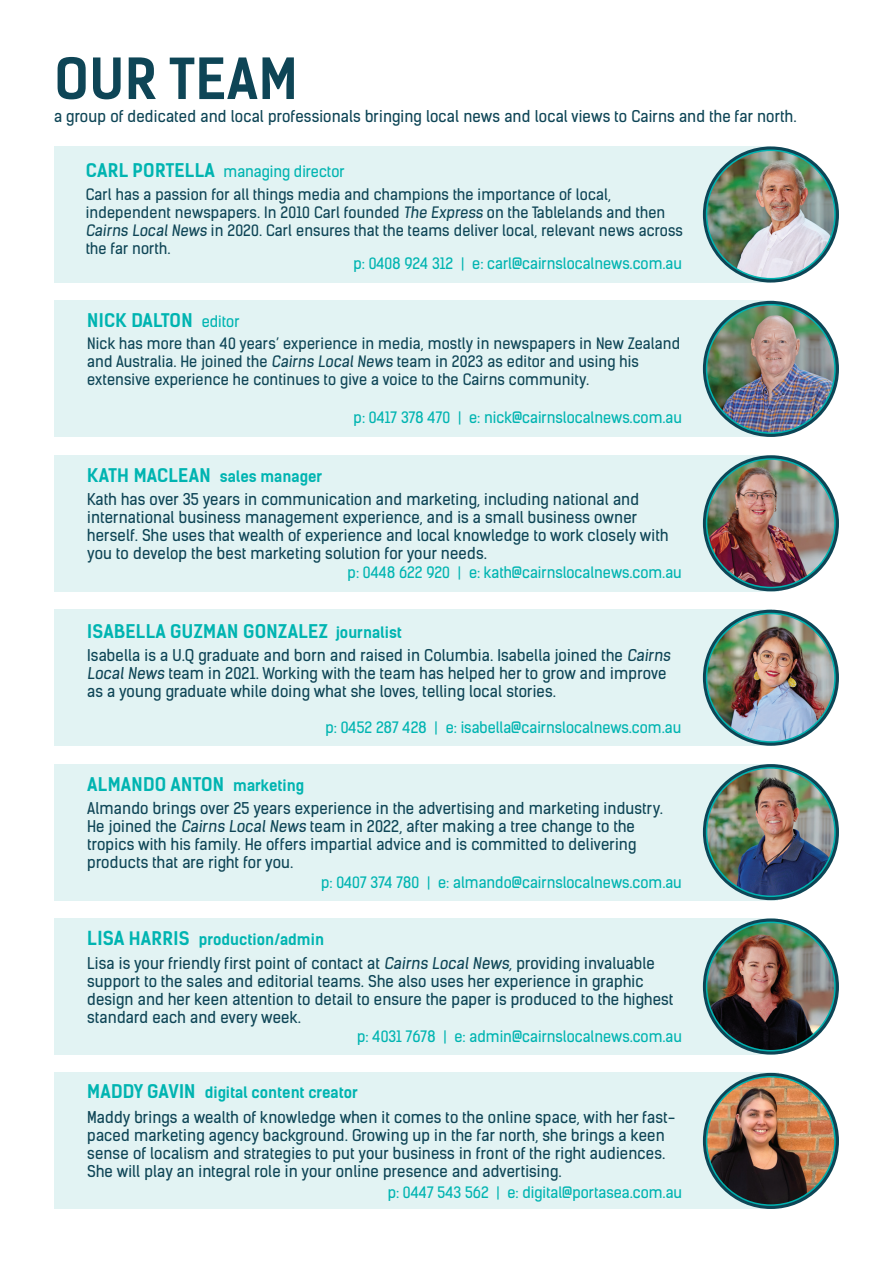
<style>
.page{position:relative;width:893px;height:1263px;background:#fff}
.page>*{position:absolute;margin:0;border:0;box-sizing:border-box;transform-origin:0 0}
.t1{font:700 54px "Kelson Sans";letter-spacing:.015em;color:#0e4556}
.t2{font:700 18px "Kelson Sans";letter-spacing:.015em;color:#00b4b1}
.t3{font:15.45px/18px "Kelson Sans";letter-spacing:.01em;color:#0e4556}
.t4{font:15px/18px "Kelson Sans";letter-spacing:.01em;color:#0e4556}
.t5{font:15px "Kelson Sans";color:#00b4b1}
.t6{font:700 15px "Kelson Sans";color:#00b4b1}
.s1{font-weight:700;font-size:18px;color:#00b4b1}
.s2{color:#00b4b1}
.s3{font-weight:400;font-size:15px}
.s4{font-size:18px}
.s5{font-size:15px}
.s6{font-size:18.45px}
</style>
<div class="page">
<div style="left:54px;top:301px;width:720px;height:136px;background:#e2f3f3"></div>
<svg style="left:703px;top:301px;width:136px;height:136px;background:#11626e"></svg>
<img style="left:707px;top:305px;width:128px;height:128px;border-radius:64px">
<div style="left:54px;top:455px;width:724px;height:136px;background:#e2f3f3"></div>
<svg style="left:703px;top:455px;width:136px;height:136px;background:#13636f"></svg>
<img style="left:707px;top:459px;width:128px;height:128px;border-radius:64px">
<div style="left:54px;top:610px;width:718px;height:136px;background:#e2f3f3"></div>
<svg style="left:703px;top:610px;width:136px;height:136px;background:#145c69"></svg>
<img style="left:707px;top:613px;width:128px;height:129px;border-radius:64px">
<div style="left:54px;top:764px;width:723px;height:136px;background:#e2f3f3"></div>
<svg style="left:703px;top:764px;width:136px;height:136px;background:#12626e"></svg>
<img style="left:707px;top:768px;width:128px;height:128px;border-radius:64px">
<div style="left:54px;top:918px;width:723px;height:136px;background:#e2f3f3"></div>
<svg style="left:703px;top:918px;width:136px;height:136px;background:#185f6c"></svg>
<img style="left:707px;top:922px;width:128px;height:129px;border-radius:64px">
<div style="left:54px;top:146px;width:717px;height:137px;background:#e2f3f3"></div>
<svg style="left:703px;top:146px;width:136px;height:137px;background:#1c616e"></svg>
<img style="left:707px;top:150px;width:128px;height:129px;border-radius:64px">
<div style="left:54px;top:1073px;width:724px;height:136px;background:#e2f3f3"></div>
<svg style="left:703px;top:1073px;width:136px;height:136px;background:#11626e"></svg>
<img style="left:707px;top:1077px;width:128px;height:128px;border-radius:64px">
<h1 class="t1" style="left:54px;top:46px;width:245px">OUR TEAM</h1>
<p class="t3" style="left:54px;top:107px;width:744px">a group of dedicated and local professionals bringing local news and local views to Cairns and the far north.</p>
<p class="t4" style="left:86px;top:161px;width:527px;line-height:22.4px"><span class="s1">CARL PORTELLA</span> <span class="s2">managing director<br></span>Carl has a passion for all things media and champions the importance of local,</p>
<p class="t4" style="left:86px;top:203px;width:599px">independent newspapers. In 2010 Carl founded The Express on the Tablelands and then<br>Cairns Local News in 2020. Carl ensures that the teams deliver local, relevant news across the far north.</p>
<p class="t5" style="left:353px;top:254px;width:330px">p: 0408 924 312 | e: carl@cairnslocalnews.com.au</p>
<p class="t2" style="left:87px;top:309px;width:154px">NICK DALTON <span class="s3">editor</span></p>
<p class="t4" style="left:87px;top:335px;width:595px">Nick has more than 40 years’ experience in media, mostly in newspapers in New Zealand and Australia. He joined the Cairns Local News team in 2023 as editor and using his extensive experience he continues to give a voice to the Cairns community.</p>
<p class="t5" style="left:354px;top:409px;width:330px">p: 0417 378 470 | e: nick@cairnslocalnews.com.au</p>
<p class="t6" style="left:87px;top:468px;width:236px"><span class="s4">KATH MACLEAN</span> sales manager</p>
<p class="t3" style="left:87px;top:491px;width:583px">Kath has over 35 years in communication and marketing, including national and international business management experience, and is a small business owner herself. She uses that wealth of experience and local knowledge to work closely with you to develop the best marketing solution for your needs.</p>
<p class="t5" style="left:348px;top:563px;width:336px">p: 0448 622 920 | e: kath@cairnslocalnews.com.au</p>
<p class="t2" style="left:87px;top:620px;width:316px">ISABELLA GUZMAN GONZALEZ <span class="s5">journalist</span></p>
<p class="t3" style="left:87px;top:646px;width:587px">Isabella is a U.Q graduate and born and raised in Columbia. Isabella joined the Cairns<br>Local News team in 2021. Working with the team has helped her to grow and improve as a young graduate while doing what she loves, telling local stories.</p>
<p class="t5" style="left:326px;top:718px;width:357px">p: 0452 287 428 | e: isabella@cairnslocalnews.com.au</p>
<p class="t2" style="left:87px;top:773px;width:218px">ALMANDO ANTON <span class="s5">marketing</span></p>
<p class="t3" style="left:87px;top:799px;width:577px">Almando brings over 25 years experience in the advertising and marketing industry.<br>He joined the Cairns LocalNews team in 2022, after making a tree change to the tropics with his family. He offers impartial advice and is committed to delivering products that are right for you.</p>
<p class="t5" style="left:321px;top:874px;width:362px">p: 0407 374 780 | e: almando@cairnslocalnews.com.au</p>
<p class="t6" style="left:87px;top:930px;width:238px"><span class="s6">LISA</span> <span class="s4">HARRIS</span> production/admin</p>
<p class="t3" style="left:87px;top:954px;width:588px">Lisa is your friendly first point of contact at Cairns Local News, providing invaluable support to the sales and editorial teams. She also uses her experience in graphic design and her keen attention to detail to ensure the paper is produced to the highest standard each and every week.</p>
<p class="t5" style="left:357px;top:1027px;width:326px">p: 4031 7678 | e: admin@cairnslocalnews.com.au</p>
<p class="t6" style="left:87px;top:1084px;width:272px"><span class="s4">MADDY GAVIN</span> digital content creator</p>
<p class="t3" style="left:87px;top:1108px;width:590px">Maddy brings a wealth of knowledge when it comes to the online space, with her fast&shy;paced marketing agency background. Growing up in the far north, she brings a keen sense of localism and strategies to put your business in front of the right audiences.<br>She will play an integral role in your online presence and advertising.</p>
<p class="t5" style="left:388px;top:1183px;width:296px">p: 0447 543 562 | e: digital@portasea.com.au</p>
</div>
